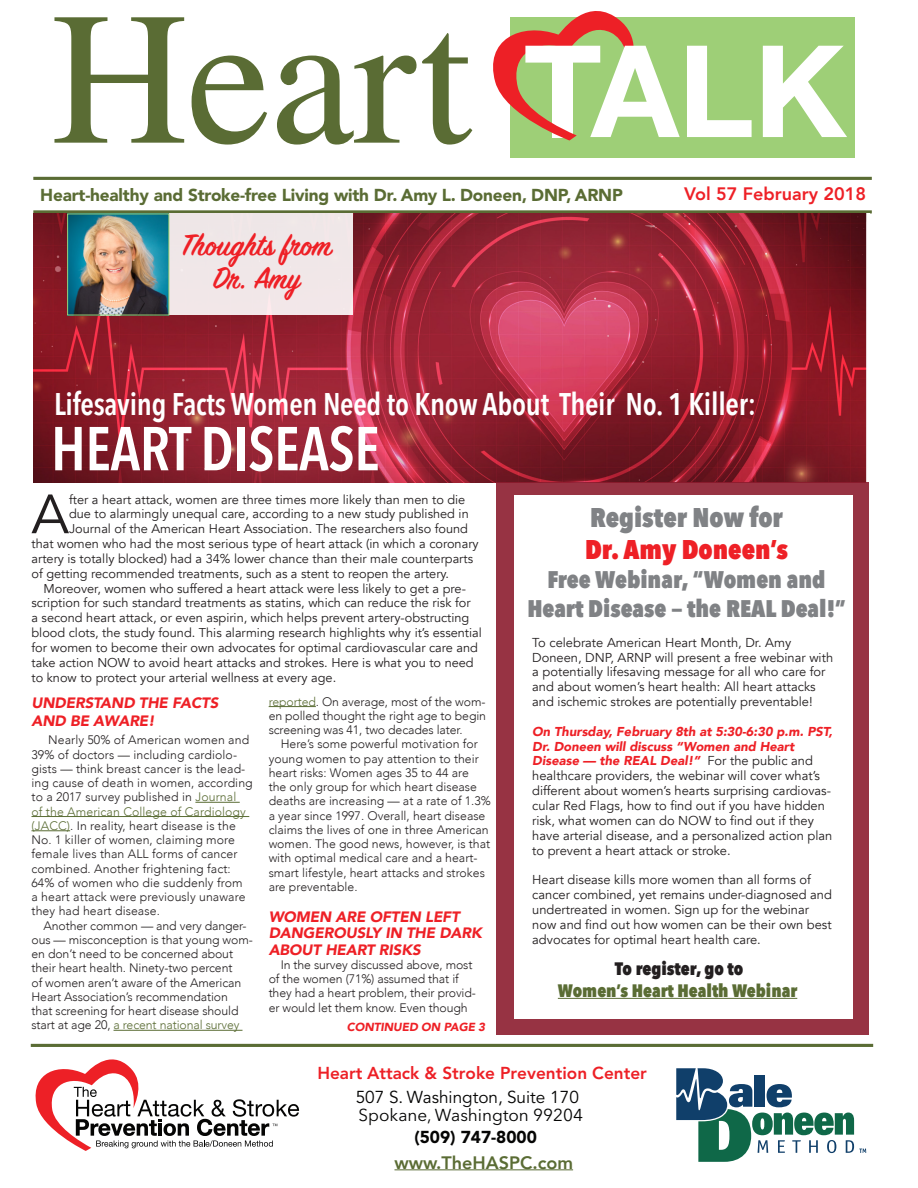
<style>
.page{position:relative;width:918px;height:1188px;background:#fff}
.page>*{position:absolute;margin:0;border:0;box-sizing:border-box;transform-origin:0 0}
.t1{font:600 61.2px "Avenir Next Condensed";letter-spacing:-.01em;color:#fff;scale:.96 1}
.t2{font:54.75px "Avenir";color:#231f20}
.t3{font:600 33.45px/33.8px "Sign Painter House Script";color:#ee2026;text-align:center}
.t4{font:600 31.2px "Avenir Next Condensed";letter-spacing:-.01em;color:#fff;scale:.96 1}
.t5{font:800 27px/32.4px "Avenir Next Condensed";color:#808285}
.t6{font:800 24px/28.8px "Avenir Next Condensed";color:#808285;text-align:center}
.t7{font:800 18px/21.6px "Avenir Next Condensed";color:#5a6c34;text-align:center}
.t8{font:800 18px "Avenir";color:#ee2026}
.t9{font:800 18px "Avenir";color:#5a6c34}
.t10{font:900 17.1px "Avenir";letter-spacing:-.01em;color:#5a6c34}
.t11{font:800 17.1px/23.4px "Avenir";color:#ed2026}
.t12{font:17.1px/21.9px "Avenir Next";color:#050504;text-align:center}
.t13{font:italic 900 15px/16.5px "Avenir";letter-spacing:-.01em;color:#ee2026}
.t14{font:12.9px/14.9px "Avenir";color:#231f20}
.t15{font:12.75px/14.9px "Avenir";color:#231f20}
.t16{font:300 12.3px/14.2px "Avenir";color:#231f20}
.t17{font:italic 900 11.7px "Avenir";letter-spacing:-.01em;color:#ee2026}
.s1{color:#5a6c34}
.s2{color:#ee2026}
.s3{font-weight:900;font-style:italic;color:#ee2026}
.s4{color:#231f20}
.s5{font-weight:400;color:#050504}
.s6{font-family:"Avenir";font-weight:900}
</style>
<div class="page">
<hr style="left:394px;top:1169px;width:179px;height:1px;background:#5a6c34">
<div style="left:510px;top:17px;width:345px;height:140px;background:#9ecf77"></div>
<svg style="left:687px;top:46px;width:65px;height:91px"></svg>
<svg style="left:763px;top:46px;width:84px;height:91px"></svg>
<svg style="left:493px;top:11px;width:187px;height:129px"></svg>
<svg style="left:54px;top:17px;width:130px;height:126px"></svg>
<svg style="left:192px;top:56px;width:75px;height:89px"></svg>
<svg style="left:277px;top:33px;width:195px;height:112px"></svg>
<hr style="left:33px;top:177px;width:839px;height:3px;background:#5a6c34">
<hr style="left:33px;top:210px;width:839px;height:3px;background:#5a6c34">
<hr style="left:31px;top:1044px;width:842px;height:3px;background:#5a6c34">
<svg style="left:35px;top:1059px;width:264px;height:92px"></svg>
<svg style="left:676px;top:1068px;width:190px;height:94px"></svg>
<hr style="left:195px;top:802px;width:45px;height:1px;background:#5a6c34">
<hr style="left:32px;top:816px;width:217px;height:1px;background:#5a6c34">
<hr style="left:32px;top:830px;width:38px;height:1px;background:#5a6c34">
<hr style="left:114px;top:1030px;width:129px;height:1px;background:#5a6c34">
<hr style="left:269px;top:706px;width:47px;height:1px;background:#5a6c34">
<img style="left:33px;top:214px;width:834px;height:269px">
<div style="left:496px;top:482px;width:373px;height:553px;background:#973343"></div>
<div style="left:514px;top:495px;width:339px;height:524px;background:#fff"></div>
<hr style="left:558px;top:998px;width:239px;height:1px;background:#5a6c34">
<div style="left:68px;top:214px;width:285px;height:101px;background:#f0e7e8"></div>
<img style="left:70px;top:216px;width:97px;height:97px">
<p class="t10" style="left:40px;top:180px;width:584px">Heart-healthy and Stroke-free Living with Dr. Amy L. Doneen, DNP, ARNP</p>
<p class="t3" style="left:182px;top:231px;width:153px">Thoughts from<br>Dr. Amy</p>
<p class="t8" style="left:684px;top:179px;width:183px">Vol 57 February 2018</p>
<p class="t4" style="left:54px;top:377px;width:733px">Lifesaving Facts Women Need to Know About Their No. 1 Killer:</p>
<p class="t1" style="left:51px;top:396px;width:344px">HEART DISEASE</p>
<p class="t2" style="left:32px;top:482px;width:39px">A</p>
<p class="t15" style="left:69px;top:492px;width:398px">fter a heart attack, women are three times more likely than men to die</p>
<p class="t15" style="left:69px;top:507px;width:401px">due to alarmingly unequal care, according to a new study published in</p>
<p class="t15" style="left:69px;top:522px;width:401px">Journal of the American Heart Association. The researchers also found</p>
<p class="t15" style="left:32px;top:536px;width:449px">that women who had the most serious type of heart attack (in which a coronary</p>
<p class="t15" style="left:32px;top:551px;width:443px">artery is totally blocked) had a 34% lower chance than their male counterparts</p>
<p class="t15" style="left:32px;top:566px;width:419px">of getting recommended treatments, such as a stent to reopen the artery.</p>
<p class="t15" style="left:32px;top:581px;width:452px;text-indent:12px">Moreover, women who suffered a heart attack were less likely to get a pre&shy;scription for such standard treatments as statins, which can reduce the risk for<br>a second heart attack, or even aspirin, which helps prevent artery-obstructing blood clots, the study found. This alarming research highlights why it’s essential for women to become their own advocates for optimal cardiovascular care and take action NOW to avoid heart attacks and strokes. Here is what you to need to know to protect your arterial wellness at every age.</p>
<p class="t13" style="left:32px;top:694px;width:188px;line-height:18px">UNDERSTAND THE FACTS<br>AND BE AWARE!</p>
<p class="t16" style="left:32px;top:733px;width:223px;text-indent:17px">Nearly 50% of American women and 39% of doctors — including cardiolo&shy;gists — think breast cancer is the lead&shy;ing cause of death in women, according to a 2017 survey published in <span class="s1">Journal<br>of the American College of Cardiology (JACC)</span>. In reality, heart disease is the No. 1 killer of women, claiming more female lives than ALL forms of cancer combined. Another frightening fact:<br>64% of women who die suddenly from<br>a heart attack were previously unaware they had heart disease.</p>
<p class="t16" style="left:32px;top:918px;width:223px;text-indent:12px">Another common — and very danger&shy;ous — misconception is that young wom&shy;en don’t need to be concerned about their heart health. Ninety-two percent<br>of women aren’t aware of the American Heart Association’s recommendation<br>that screening for heart disease should start at age 20, <span class="s1">a recent national survey</span></p>
<p class="t16" style="left:269px;top:694px;width:219px;text-align:justify"><span class="s1">reported</span>. On average, most of the wom&shy;en polled thought the right age to begin screening was 41, two decades later.</p>
<p class="t16" style="left:269px;top:737px;width:224px;text-indent:12px">Here’s some powerful motivation for young women to pay attention to their heart risks: Women ages 35 to 44 are<br>the only group for which heart disease deaths are increasing — at a rate of 1.3% a year since 1997. Overall, heart disease claims the lives of one in three American women. The good news, however, is that with optimal medical care and a heart&shy;smart lifestyle, heart attacks and strokes are preventable.</p>
<p class="t13" style="left:269px;top:908px;width:215px">WOMEN ARE OFTEN LEFT<br>DANGEROUSLY IN THE DARK<br>ABOUT HEART RISKS</p>
<p class="t16" style="left:269px;top:958px;width:209px;text-indent:12px">In the survey discussed above, most of the women (71%) assumed that if they had a heart problem, their provid&shy;er would let them know. Even though</p>
<p class="t17" style="left:347px;top:1018px;width:140px">CONTINUED ON PAGE 3</p>
<p class="t5" style="left:585px;top:501px;width:204px">Register Now for<br><span class="s2">Dr. Amy Doneen’s</span></p>
<p class="t6" style="left:527px;top:565px;width:320px">Free Webinar, “Women and<br>Heart Disease — the REAL Deal!”</p>
<p class="t14" style="left:532px;top:635px;width:302px">To celebrate American Heart Month, Dr. Amy Doneen, DNP, ARNP will present a free webinar with a potentially lifesaving message for all who care for and about women’s heart health: All heart attacks and ischemic strokes are potentially preventable!</p>
<p class="t14" style="left:532px;top:724px;width:302px"><span class="s3">On Thursday, February 8th at 5:30-6:30 p.m. PST, Dr. Doneen will discuss “Women and Heart Disease — the REAL Deal!”</span> For the public and healthcare providers, the webinar will cover what’s different about women’s hearts surprising cardiovas&shy;cular Red Flags, how to find out if you have hidden risk, what women can do NOW to find out if they have arterial disease, and a personalized action plan to prevent a heart attack or stroke.</p>
<p class="t14" style="left:532px;top:873px;width:301px">Heart disease kills more women than all forms of cancer combined, yet remains under-diagnosed and undertreated in women. Sign up for the webinar now and find out how women can be their own best advocates for optimal heart health care.</p>
<p class="t7" style="left:558px;top:958px;width:241px"><span class="s4">To register, go to<br></span>Women’s Heart Health Webinar</p>
<p class="t11" style="left:356px;top:1062px;width:293px;text-indent:-38px">Heart Attack &amp; Stroke Prevention Center<br><span class="s5">507 S. Washington, Suite 170</span></p>
<p class="t12" style="left:359px;top:1104px;width:226px">Spokane, Washington 99204 <span class="s6">(509) 747-8000</span></p>
<p class="t9" style="left:394px;top:1148px;width:180px">www.TheHASPC.com</p>
</div>
